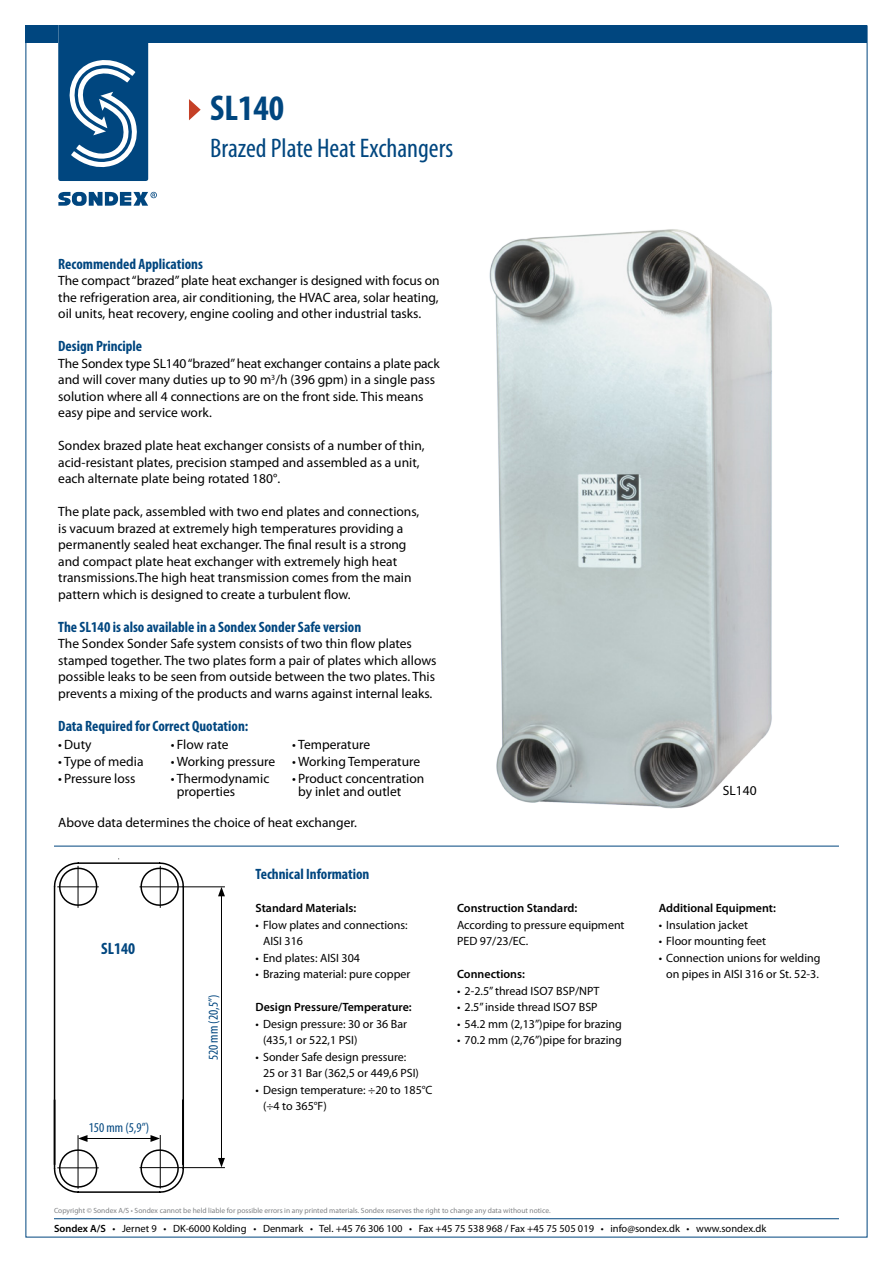
<style>
.page{position:relative;width:893px;height:1263px;background:#fff}
.page>*{position:absolute;margin:0;border:0;box-sizing:border-box;transform-origin:0 0}
.t1{font:700 condensed 36px "Myriad Pro";color:#00467f}
.t2{font:condensed 27px "Myriad Pro";color:#00467f}
.t3{font:700 condensed 16.5px "Myriad Pro";color:#00467f}
.t4{font:700 condensed 15px "Myriad Pro";color:#00467f}
.t5{font:13.5px/16.5px "Myriad Pro";color:#000}
.t6{font:condensed 13.5px "Myriad Pro";color:#00467f}
.t7{font:12px/16.5px "Myriad Pro";color:#000}
.t8{font:600 12px "Myriad Pro";color:#000}
.t9{font:10.5px "Myriad Pro";color:#000}
.t10{font:7.5px "Myriad Pro";color:#7e8083}
.s1{font-weight:600}
</style>
<div class="page">
<div style="left:26px;top:26px;width:841px;height:17px;background:#00467f"></div>
<svg style="left:58px;top:26px;width:90px;height:155px"></svg>
<svg style="left:58px;top:192px;width:99px;height:14px"></svg>
<hr style="left:54px;top:1218px;width:785px;height:1px;background:#00467f">
<img style="left:489px;top:229px;width:283px;height:580px">
<hr style="left:54px;top:846px;width:785px;height:1px;background:#00467f">
<svg style="left:189px;top:99px;width:12px;height:21px"></svg>
<hr style="left:221px;top:894px;width:1px;height:266px;background:#000">
<svg style="left:218px;top:887px;width:7px;height:9px"></svg>
<svg style="left:218px;top:1158px;width:7px;height:9px"></svg>
<svg style="left:53px;top:859px;width:132px;height:334px"></svg>
<hr style="left:57px;top:886px;width:42px;height:1px;background:#000">
<hr style="left:78px;top:866px;width:1px;height:42px;background:#000">
<hr style="left:57px;top:1167px;width:42px;height:1px;background:#000">
<hr style="left:78px;top:1135px;width:1px;height:54px;background:#000">
<hr style="left:139px;top:886px;width:86px;height:1px;background:#000">
<hr style="left:160px;top:866px;width:1px;height:42px;background:#000">
<hr style="left:139px;top:1167px;width:86px;height:1px;background:#000">
<hr style="left:160px;top:1135px;width:1px;height:53px;background:#000">
<p class="t1" style="left:210px;top:86px;width:75px">SL140</p>
<p class="t2" style="left:210px;top:132px;width:245px">Brazed Plate Heat Exchangers</p>
<p class="t4" style="left:58px;top:254px;width:146px">Recommended Applications</p>
<p class="t5" style="left:58px;top:272px;width:383px;text-align:justify">The compact “brazed” plate heat exchanger is designed with focus on the refrigeration area, air conditioning, the HVAC area, solar heating, oil units, heat recovery, engine cooling and other industrial tasks.</p>
<p class="t4" style="left:58px;top:337px;width:85px">Design Principle</p>
<p class="t5" style="left:58px;top:355px;width:383px">The Sondex type SL140 “brazed” heat exchanger contains a plate pack and will cover many duties up to 90 m<sup>3</sup>/h (396 gpm) in a single pass solution where all 4 connections are on the front side. This means easy pipe and service work.</p>
<p class="t5" style="left:58px;top:437px;width:368px">Sondex brazed plate heat exchanger consists of a number of thin, acid-resistant plates, precision stamped and assembled as a unit, each alternate plate being rotated 180°.</p>
<p class="t5" style="left:58px;top:503px;width:363px">The plate pack, assembled with two end plates and connections, is vacuum brazed at extremely high temperatures providing a permanently sealed heat exchanger. The final result is a strong and compact plate heat exchanger with extremely high heat transmissions.The high heat transmission comes from the main pattern which is designed to create a turbulent flow.</p>
<p class="t4" style="left:58px;top:617px;width:304px">The SL140 is also available in a Sondex Sonder Safe version</p>
<p class="t5" style="left:58px;top:635px;width:380px">The Sondex Sonder Safe system consists of two thin flow plates stamped together. The two plates form a pair of plates which allows possible leaks to be seen from outside between the two plates. This prevents a mixing of the products and warns against internal leaks.</p>
<p class="t4" style="left:58px;top:716px;width:192px">Data Required for Correct Quotation:</p>
<p class="t5" style="left:58px;top:736px;width:35px">• Duty</p>
<p class="t5" style="left:171px;top:736px;width:59px">• Flow rate</p>
<p class="t5" style="left:292px;top:736px;width:79px">• Temperature</p>
<p class="t5" style="left:58px;top:753px;width:87px">• Type of media</p>
<p class="t5" style="left:171px;top:753px;width:106px">• Working pressure</p>
<p class="t5" style="left:292px;top:753px;width:129px">• Working Temperature</p>
<p class="t5" style="left:58px;top:770px;width:79px">• Pressure loss</p>
<p class="t5" style="left:177px;top:771px;width:94px;line-height:13.5px;text-indent:-6px">• Thermodynamic properties</p>
<p class="t5" style="left:298px;top:771px;width:128px;line-height:13.5px;text-indent:-6px">• Product concentration by inlet and outlet</p>
<p class="t5" style="left:58px;top:814px;width:300px">Above data determines the choice of heat exchanger.</p>
<p class="t3" style="left:101px;top:939px;width:35px">SL140</p>
<p class="t6" style="left:89px;top:1119px;width:62px">150 mm (5,9”)</p>
<p class="t6" style="left:205px;top:1060px;width:67px;rotate:-90deg">520 mm (20,5”)</p>
<p class="t4" style="left:256px;top:865px;width:115px">Technical Information</p>
<p class="t8" style="left:256px;top:900px;width:102px">Standard Materials:</p>
<p class="t7" style="left:263px;top:916px;width:146px;text-indent:-8px">• Flow plates and connections:<br>AISI 316</p>
<p class="t7" style="left:256px;top:949px;width:106px">• End plates: AISI 304</p>
<p class="t7" style="left:256px;top:966px;width:156px">• Brazing material: pure copper</p>
<p class="t8" style="left:256px;top:999px;width:158px">Design Pressure/Temperature:</p>
<p class="t7" style="left:256px;top:1015px;width:153px">• Design pressure: 30 or 36 Bar</p>
<p class="t7" style="left:263px;top:1032px;width:96px">(435,1 or 522,1 PSI)</p>
<p class="t7" style="left:263px;top:1048px;width:157px;text-indent:-8px">• Sonder Safe design pressure:<br>25 or 31 Bar (362,5 or 449,6 PSI)</p>
<p class="t7" style="left:263px;top:1081px;width:171px;text-indent:-8px">• Design temperature: ÷20 to 185°C (÷4 to 365°F)</p>
<p class="t8" style="left:457px;top:900px;width:122px">Construction Standard:</p>
<p class="t7" style="left:457px;top:916px;width:169px">According to pressure equipment</p>
<p class="t7" style="left:457px;top:933px;width:73px">PED 97/23/EC.</p>
<p class="t8" style="left:457px;top:966px;width:69px">Connections:</p>
<p class="t7" style="left:457px;top:982px;width:144px">• 2-2.5” thread ISO7 BSP/NPT</p>
<p class="t7" style="left:457px;top:999px;width:142px">• 2.5” inside thread ISO7 BSP</p>
<p class="t7" style="left:457px;top:1015px;width:166px">• 54.2 mm (2,13”)pipe for brazing</p>
<p class="t7" style="left:457px;top:1032px;width:166px">• 70.2 mm (2,76”)pipe for brazing</p>
<p class="t5" style="left:723px;top:781px;width:35px">SL140</p>
<p class="t8" style="left:659px;top:900px;width:119px">Additional Equipment:</p>
<p class="t7" style="left:659px;top:916px;width:91px">• Insulation jacket</p>
<p class="t7" style="left:659px;top:933px;width:109px">• Floor mounting feet</p>
<p class="t7" style="left:659px;top:949px;width:163px">• Connection unions for welding</p>
<p class="t7" style="left:666px;top:966px;width:154px">on pipes in AISI 316 or St. 52-3.</p>
<p class="t10" style="left:54px;top:1205px;width:498px">Copyright © Sondex A/S • Sondex cannot be held liable for possible errors in any printed materials. Sondex reserves the right to change any data without notice.</p>
<p class="t9" style="left:54px;top:1222px;width:714px"><span class="s1">Sondex A/S</span> • Jernet 9 • DK-6000 Kolding • Denmark • Tel. +45 76 306 100 • Fax +45 75 538 968 / Fax +45 75 505 019 • info@sondex.dk • www.sondex.dk</p>
</div>
